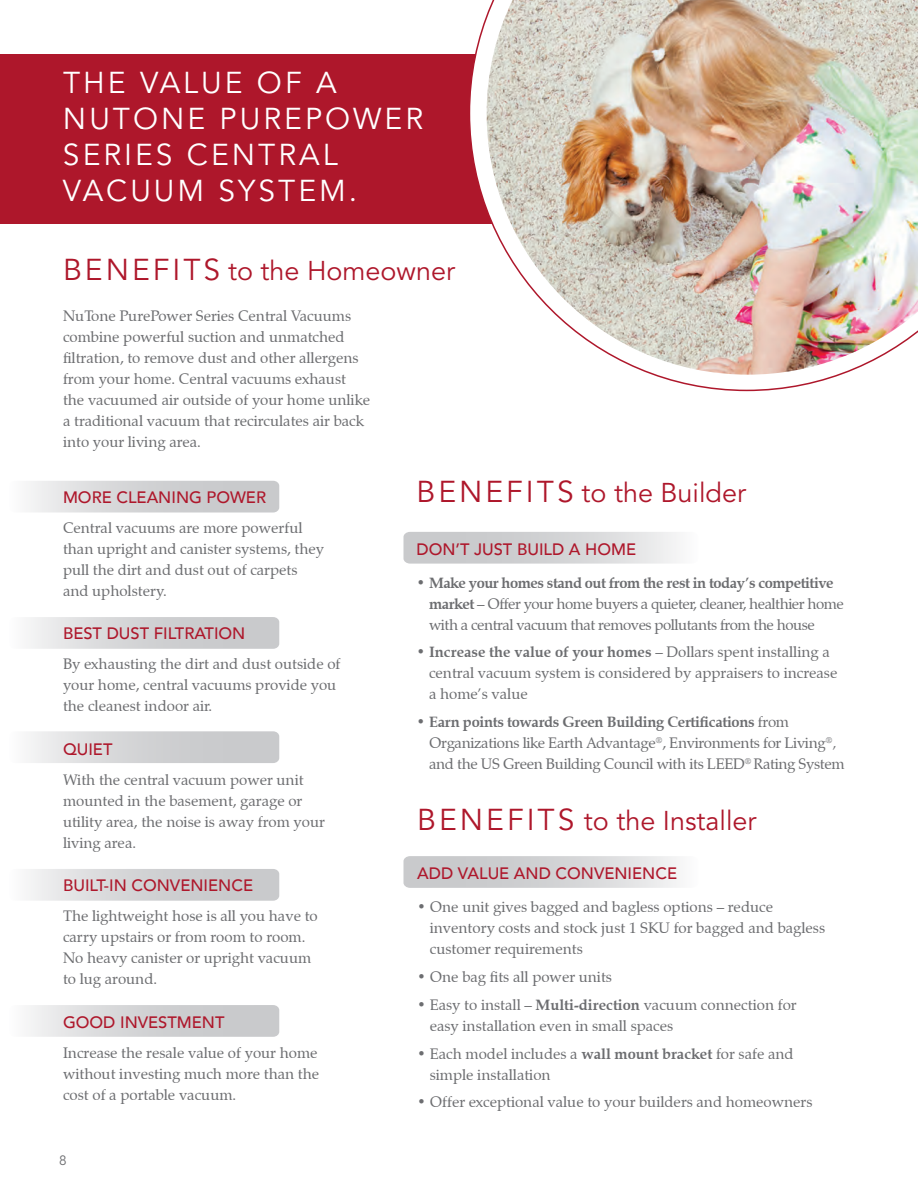
<style>
.page{position:relative;width:918px;height:1188px;background:#fff}
.page>*{position:absolute;margin:0;border:0;box-sizing:border-box;transform-origin:0 0}
.t1{font:30px/36px "Avenir";letter-spacing:.1em;color:#fff}
.t2{font:27px "Avenir";color:#ae172b}
.t3{font:500 16.5px "Avenir";color:#ae172b}
.t4{font:15px/21px "Zapf Calligraphic 801 BT";color:#6c6d70}
.t5{font:15px/21px "Zapf Calligraphic 801 BT";letter-spacing:-.03em;color:#6c6d70}
.t6{font:15px/21px "Zapf Calligraphic 801 BT";letter-spacing:-.02em;color:#6c6d70}
.t7{font:13.5px "Avenir";color:#6c6d70}
.s1{font-size:30px}
.s2{font-weight:700}
</style>
<div class="page">
<div style="left:0;top:54px;width:918px;height:169px;background:#ae172b"></div>
<svg style="left:29px;top:481px;width:250px;height:32px;background:#d5d6d7"></svg>
<svg style="left:403px;top:532px;width:275px;height:32px;background:#d5d6d7"></svg>
<svg style="left:403px;top:856px;width:275px;height:32px;background:#d5d6d7"></svg>
<svg style="left:29px;top:617px;width:250px;height:32px;background:#d5d6d7"></svg>
<svg style="left:29px;top:731px;width:250px;height:32px;background:#d5d6d7"></svg>
<svg style="left:29px;top:869px;width:250px;height:32px;background:#d5d6d7"></svg>
<svg style="left:29px;top:1005px;width:250px;height:32px;background:#d5d6d7"></svg>
<svg style="left:469px;top:14px;width:371px;height:377px"></svg>
<img style="left:487px;top:0;width:431px;height:375px">
<p class="t1" style="left:63px;top:66px;width:275px">THE VALUE OF A</p>
<p class="t1" style="left:63px;top:102px;width:362px">NUTONE PUREPOWER<br>SERIES CENTRAL<br>VACUUM SYSTEM.</p>
<p class="t2" style="left:63px;top:255px;width:394px"><span class="s1">BENEFITS</span> to the Homeowner</p>
<p class="t4" style="left:63px;top:306px;width:309px">NuTone PurePower Series Central Vacuums combine powerful suction and unmatched filtration, to remove dust and other allergens from your home. Central vacuums exhaust the vacuumed air outside of your home unlike a traditional vacuum that recirculates air back into your living area.</p>
<p class="t3" style="left:63px;top:483px;width:205px">MORE CLEANING POWER</p>
<p class="t4" style="left:63px;top:517px;width:263px">Central vacuums are more powerful than upright and canister systems, they pull the dirt and dust out of carpets and upholstery.</p>
<p class="t3" style="left:63px;top:619px;width:184px">BEST DUST FILTRATION</p>
<p class="t4" style="left:63px;top:654px;width:279px">By exhausting the dirt and dust outside of your home, central vacuums provide you the cleanest indoor air.</p>
<p class="t3" style="left:63px;top:735px;width:51px">QUIET</p>
<p class="t4" style="left:63px;top:769px;width:263px">With the central vacuum power unit mounted in the basement, garage or utility area, the noise is away from your living area.</p>
<p class="t3" style="left:63px;top:871px;width:192px">BUILT-IN CONVENIENCE</p>
<p class="t4" style="left:63px;top:906px;width:256px">The lightweight hose is all you have to carry upstairs or from room to room.<br>No heavy canister or upright vacuum to lug around.</p>
<p class="t3" style="left:63px;top:1008px;width:163px">GOOD INVESTMENT</p>
<p class="t4" style="left:63px;top:1042px;width:258px;text-align:justify">Increase the resale value of your home without investing much more than the cost of a portable vacuum.</p>
<p class="t7" style="left:59px;top:1152px;width:9px">8</p>
<p class="t2" style="left:416px;top:477px;width:331px"><span class="s1">BENEFITS</span> to the Builder</p>
<p class="t3" style="left:416px;top:535px;width:221px">DON’T JUST BUILD A HOME</p>
<p class="t5" style="left:429px;top:572px;width:416px;text-indent:-13px">• <span class="s2">Make your homes stand out from the rest in today’s competitive market</span> – Offer your home buyers a quieter, cleaner, healthier home with a central vacuum that removes pollutants from the house</p>
<p class="t4" style="left:429px;top:642px;width:410px;text-indent:-13px">• <span class="s2">Increase the value of your homes</span> – Dollars spent installing a central vacuum system is considered by appraisers to increase a home’s value</p>
<p class="t6" style="left:429px;top:712px;width:417px;text-indent:-13px">• <span class="s2">Earn points towards Green Building Certifications</span> from<br>Organizations like Earth Advantage<sup>®</sup>, Environments for Living<sup>®</sup>‚ and the US Green Building Council with its LEED<sup>®</sup> Rating System</p>
<p class="t2" style="left:417px;top:805px;width:341px"><span class="s1">BENEFITS</span> to the Installer</p>
<p class="t3" style="left:417px;top:859px;width:261px">ADD VALUE AND CONVENIENCE</p>
<p class="t4" style="left:430px;top:897px;width:397px;text-indent:-13px">• One unit gives bagged and bagless options – reduce inventory costs and stock just 1 SKU for bagged and bagless customer requirements</p>
<p class="t4" style="left:417px;top:967px;width:196px">• One bag fits all power units</p>
<p class="t4" style="left:430px;top:994px;width:368px;text-indent:-13px">• Easy to install – <span class="s2">Multi-direction</span> vacuum connection for easy installation even in small spaces</p>
<p class="t4" style="left:430px;top:1043px;width:365px;text-indent:-13px">• Each model includes a <span class="s2">wall mount bracket</span> for safe and simple installation</p>
<p class="t4" style="left:417px;top:1092px;width:397px">• Offer exceptional value to your builders and homeowners</p>
</div>
